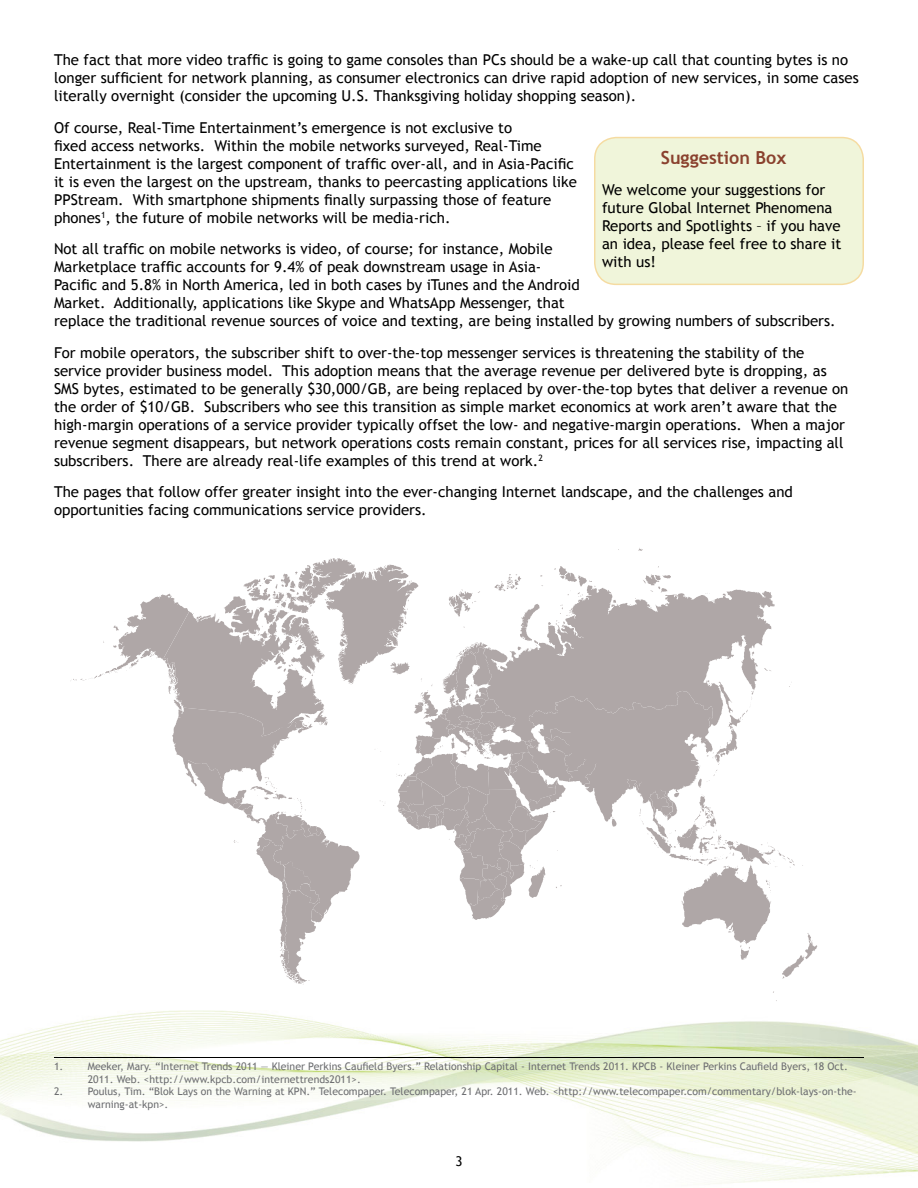
<style>
.page{position:relative;width:918px;height:1188px;background:#fff}
.page>*{position:absolute;margin:0;border:0;box-sizing:border-box;transform-origin:0 0}
.Sidebar_Title{font:700 18px "Trebuchet MS";color:#8a412e}
.t1{font:15px/18px "Trebuchet MS";color:#000}
.Figure{font:13.5px "Trebuchet MS";color:#000}
.Footnote{font:10.5px/12.6px "Trebuchet MS";color:#6d6e71}
</style>
<div class="page">
<img style="left:0;top:1010px;width:918px;height:174px">
<hr style="left:54px;top:1057px;width:810px;height:1px;background:#000">
<div style="left:595px;top:138px;width:268px;height:146px;background:#f0f5da;border-radius:22px"></div>
<div style="left:594px;top:137px;width:270px;height:148px;border:2px solid #e7a614;border-radius:22px"></div>
<svg style="left:70px;top:558px;width:748px;height:443px"></svg>
<p class="t1" style="left:54px;top:51px;width:806px">The fact that more video traffic is going to game consoles than PCs should be a wake-up call that counting bytes is no longer sufficient for network planning, as consumer electronics can drive rapid adoption of new services, in some cases literally overnight (consider the upcoming U.S. Thanksgiving holiday shopping season).</p>
<p class="t1" style="left:54px;top:118px;width:524px">Of course, Real-Time Entertainment’s emergence is not exclusive to<br>fixed access networks. Within the mobile networks surveyed, Real-Time Entertainment is the largest component of traffic over-all, and in Asia-Pacific it is even the largest on the upstream, thanks to peercasting applications like PPStream. With smartphone shipments finally surpassing those of feature phones<sup>1</sup>, the future of mobile networks will be media-rich.</p>
<p class="t1" style="left:54px;top:240px;width:783px">Not all traffic on mobile networks is video, of course; for instance, Mobile<br>Marketplace traffic accounts for 9.4% of peak downstream usage in Asia-<br>Pacific and 5.8% in North America, led in both cases by iTunes and the Android<br>Market. Additionally, applications like Skype and WhatsApp Messenger, that<br>replace the traditional revenue sources of voice and texting, are being installed by growing numbers of subscribers.</p>
<p class="t1" style="left:54px;top:343px;width:796px">For mobile operators, the subscriber shift to over-the-top messenger services is threatening the stability of the service provider business model. This adoption means that the average revenue per delivered byte is dropping, as SMS bytes, estimated to be generally $30,000/GB, are being replaced by over-the-top bytes that deliver a revenue on the order of $10/GB. Subscribers who see this transition as simple market economics at work aren’t aware that the high-margin operations of a service provider typically offset the low- and negative-margin operations. When a major revenue segment disappears, but network operations costs remain constant, prices for all services rise, impacting all subscribers. There are already real-life examples of this trend at work.<sup>2</sup></p>
<p class="t1" style="left:54px;top:483px;width:740px">The pages that follow offer greater insight into the ever-changing Internet landscape, and the challenges and opportunities facing communications service providers.</p>
<p class="Sidebar_Title" style="left:661px;top:146px;width:127px">Suggestion Box</p>
<p class="t1" style="left:602px;top:181px;width:241px">We welcome your suggestions for future Global Internet Phenomena<br>Reports and Spotlights – if you have an idea, please feel free to share it with us!</p>
<p class="Footnote" style="left:88px;top:1060px;width:762px;text-indent:-34px">1. Meeker, Mary. “Internet Trends 2011 — Kleiner Perkins Caufield Byers.” Relationship Capital - Internet Trends 2011. KPCB - Kleiner Perkins Caufield Byers, 18 Oct.<br>2011. Web. &lt;http://www.kpcb.com/internettrends2011&gt;.</p>
<p class="Footnote" style="left:88px;top:1085px;width:771px;text-indent:-34px">2. Poulus, Tim. “Blok Lays on the Warning at KPN.” Telecompaper. Telecompaper, 21 Apr. 2011. Web. &lt;http://www.telecompaper.com/commentary/blok-lays-on-the&shy;warning-at-kpn&gt;.</p>
<p class="Figure" style="left:455px;top:1153px;width:9px">3</p>
</div>
